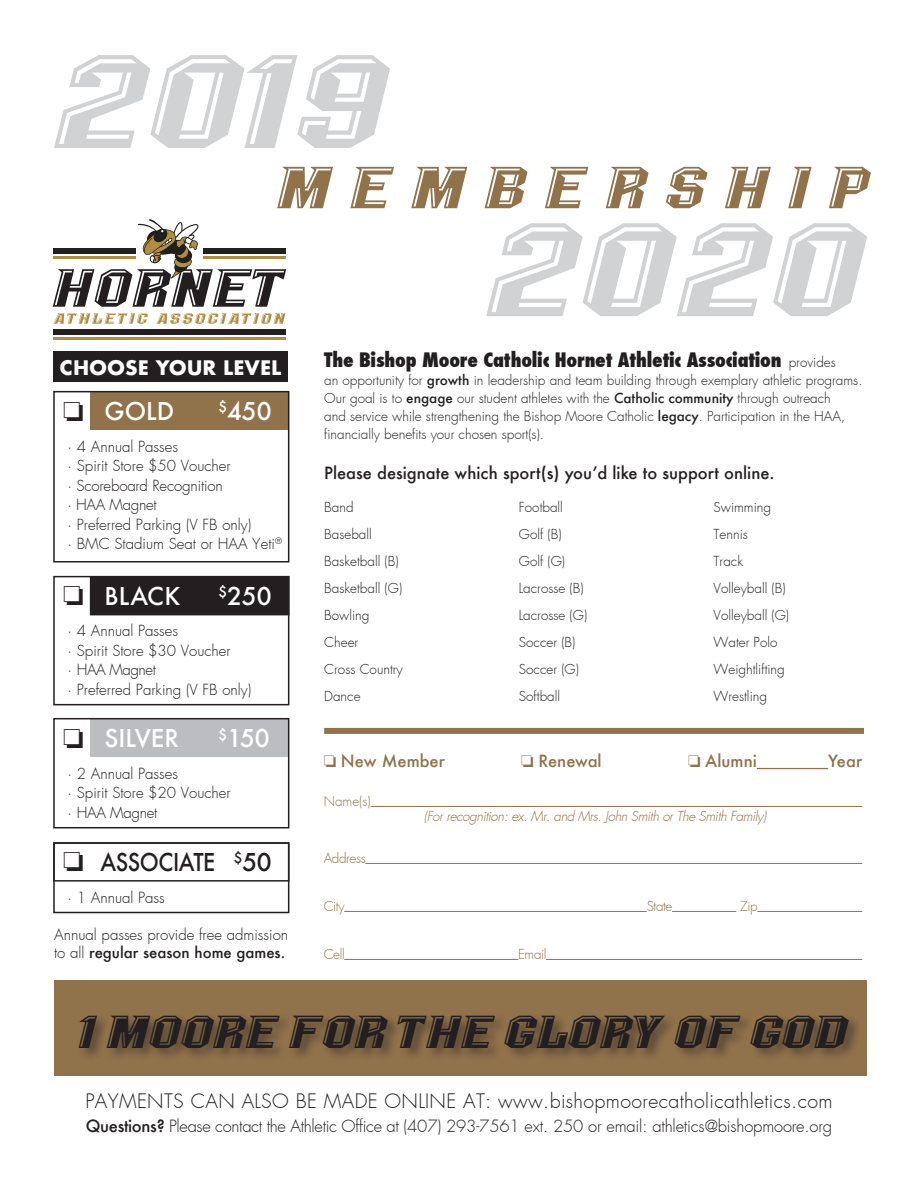
<style>
.page{position:relative;width:918px;height:1188px;background:#fff}
.page>*{position:absolute;margin:0;border:0;box-sizing:border-box;transform-origin:0 0}
.t1{font:129.6px "NCAAUCF Knights Undefined";color:#d1d2d4}
.t2{font:57.75px "NCAAUCF Knights Undefined";letter-spacing:.3em;color:#90724b}
.t3{font:45px "NCAAUCF Knights Undefined";letter-spacing:-.02em;color:#231f20}
.t4{font:500 24px "Futura";color:#fff}
.t5{font:500 24px "Futura";letter-spacing:-.02em;color:#231f20;scale:.89 1}
.t6{font:300 19.5px "Futura";letter-spacing:.02em;color:#231f20}
.t7{font:800 condensed 19.5px "Futura";letter-spacing:-.01em;color:#231f20}
.t8{font:700 19.5px "Futura";color:#fff}
.t9{font:300 16.5px "Futura";letter-spacing:-.01em;color:#231f20}
.t10{font:500 16.5px "Futura";color:#231f20}
.t11{font:500 16.5px "Futura";color:#90724b}
.t12{font:300 15px/18px "Futura";color:#231f20}
.t13{font:300 15px "Futura";letter-spacing:-.02em;color:#231f20}
.t14{font:300 15px "Futura";letter-spacing:-.03em;color:#231f20}
.t15{font:300 13.5px/18px "Futura";color:#231f20}
.t16{font:italic 300 13.5px "Futura";color:#90724b}
.t17{font:300 13.5px "Futura";letter-spacing:-.03em;color:#90724b}
.s1{font-weight:500}
.s2{font-weight:300;font-stretch:normal;font-size:13.5px}
</style>
<div class="page">
<div style="left:55px;top:980px;width:812px;height:96px;background:#90724b"></div>
<div style="left:53px;top:576px;width:236px;height:129px;border:2px solid #231f20"></div>
<svg style="left:54px;top:313px;width:94px;height:11px"></svg>
<svg style="left:156px;top:313px;width:129px;height:11px"></svg>
<svg style="left:53px;top:219px;width:233px;height:88px"></svg>
<div style="left:53px;top:329px;width:233px;height:6px;background:#231f20"></div>
<hr style="left:53px;top:337px;width:233px;height:3px;background:#af8f3f">
<div style="left:53px;top:248px;width:83px;height:6px;background:#231f20"></div>
<hr style="left:53px;top:256px;width:83px;height:3px;background:#af8f3f">
<div style="left:203px;top:248px;width:83px;height:6px;background:#231f20"></div>
<hr style="left:203px;top:256px;width:83px;height:3px;background:#af8f3f">
<div style="left:90px;top:392px;width:199px;height:37px;background:#90724b"></div>
<div style="left:91px;top:577px;width:198px;height:38px;background:#231f20"></div>
<div style="left:90px;top:576px;width:199px;height:39px;border:2px solid #231f20"></div>
<div style="left:90px;top:719px;width:199px;height:38px;background:#bcbdc0"></div>
<div style="left:53px;top:391px;width:236px;height:171px;border:2px solid #231f20"></div>
<div style="left:53px;top:718px;width:236px;height:110px;border:2px solid #231f20"></div>
<hr style="left:757px;top:768px;width:71px;height:1px;background:#90724b">
<hr style="left:371px;top:806px;width:491px;height:1px;background:#90724b">
<hr style="left:365px;top:863px;width:497px;height:1px;background:#90724b">
<hr style="left:344px;top:911px;width:303px;height:1px;background:#90724b">
<hr style="left:672px;top:911px;width:64px;height:1px;background:#90724b">
<hr style="left:757px;top:911px;width:105px;height:1px;background:#90724b">
<hr style="left:344px;top:959px;width:174px;height:1px;background:#90724b">
<hr style="left:546px;top:959px;width:316px;height:1px;background:#90724b">
<div style="left:77px;top:1013px;width:785px;height:49px;background:#231f20;opacity:.5"></div>
<div style="left:324px;top:728px;width:540px;height:6px;background:#90724b"></div>
<div style="left:53px;top:842px;width:236px;height:40px;border:2px solid #231f20"></div>
<div style="left:53px;top:842px;width:236px;height:71px;border:2px solid #231f20"></div>
<div style="left:53px;top:352px;width:235px;height:30px;background:#231f20"></div>
<p class="t1" style="left:54px;top:27px;width:338px">2019</p>
<p class="t2" style="left:277px;top:155px;width:595px">MEMBERSHIP</p>
<p class="t8" style="left:59px;top:353px;width:224px">CHOOSE YOUR LEVEL</p>
<p class="t4" style="left:105px;top:395px;width:71px">GOLD</p>
<p class="t4" style="left:218px;top:395px;width:55px"><sup>$</sup>450</p>
<p class="t12" style="left:68px;top:438px;width:112px">· 4 Annual Passes</p>
<p class="t12" style="left:68px;top:457px;width:165px">· Spirit Store $50 Voucher</p>
<p class="t12" style="left:68px;top:477px;width:157px">· Scoreboard Recognition</p>
<p class="t13" style="left:68px;top:495px;width:91px">· HAA Magnet</p>
<p class="t12" style="left:68px;top:516px;width:185px">· Preferred Parking (V FB only)</p>
<p class="t12" style="left:68px;top:535px;width:216px">· BMC Stadium Seat or HAA Yeti<sup>®</sup></p>
<p class="t4" style="left:105px;top:579px;width:77px">BLACK</p>
<p class="t4" style="left:218px;top:579px;width:55px"><sup>$</sup>250</p>
<p class="t12" style="left:68px;top:622px;width:112px">· 4 Annual Passes</p>
<p class="t12" style="left:68px;top:641px;width:165px">· Spirit Store $30 Voucher</p>
<p class="t14" style="left:68px;top:660px;width:90px">· HAA Magnet</p>
<p class="t12" style="left:68px;top:680px;width:185px">· Preferred Parking (V FB only)</p>
<p class="t4" style="left:105px;top:722px;width:76px">SILVER</p>
<p class="t4" style="left:219px;top:722px;width:53px"><sup>$</sup>150</p>
<p class="t12" style="left:68px;top:765px;width:112px">· 2 Annual Passes</p>
<p class="t12" style="left:68px;top:784px;width:165px">· Spirit Store $20 Voucher</p>
<p class="t13" style="left:68px;top:803px;width:91px">· HAA Magnet</p>
<p class="t5" style="left:100px;top:846px;width:194px">ASSOCIATE <sup>$</sup>50</p>
<p class="t12" style="left:68px;top:888px;width:99px">· 1 Annual Pass</p>
<p class="t12" style="left:54px;top:926px;width:236px">Annual passes provide free admission to all <span class="s1">regular season home games.</span></p>
<p class="t1" style="left:486px;top:196px;width:383px">2020</p>
<p class="t7" style="left:324px;top:347px;width:513px">The Bishop Moore Catholic Hornet Athletic Association <span class="s2">provides</span></p>
<p class="t15" style="left:324px;top:371px;width:540px">an opportunity for <span class="s1">growth</span> in leadership and team building through exemplary athletic programs.<br>Our goal is to <span class="s1">engage</span> our student athletes with the <span class="s1">Catholic community</span> through outreach<br>and service while strengthening the Bishop Moore Catholic <span class="s1">legacy</span>. Participation in the HAA, financially benefits your chosen sport(s).</p>
<p class="t10" style="left:324px;top:461px;width:452px">Please designate which sport(s) you’d like to support online.</p>
<p class="t15" style="left:324px;top:498px;width:31px">Band</p>
<p class="t15" style="left:324px;top:525px;width:49px">Baseball</p>
<p class="t15" style="left:324px;top:552px;width:76px">Basketball (B)</p>
<p class="t15" style="left:324px;top:579px;width:80px">Basketball (G)</p>
<p class="t15" style="left:324px;top:606px;width:47px">Bowling</p>
<p class="t15" style="left:324px;top:633px;width:36px">Cheer</p>
<p class="t15" style="left:324px;top:660px;width:80px">Cross Country</p>
<p class="t15" style="left:324px;top:687px;width:38px">Dance</p>
<p class="t15" style="left:519px;top:498px;width:46px">Football</p>
<p class="t15" style="left:519px;top:525px;width:44px">Golf (B)</p>
<p class="t15" style="left:519px;top:552px;width:48px">Golf (G)</p>
<p class="t15" style="left:519px;top:579px;width:66px">Lacrosse (B)</p>
<p class="t15" style="left:519px;top:606px;width:70px">Lacrosse (G)</p>
<p class="t15" style="left:519px;top:633px;width:58px">Soccer (B)</p>
<p class="t15" style="left:519px;top:660px;width:62px">Soccer (G)</p>
<p class="t15" style="left:519px;top:687px;width:43px">Softball</p>
<p class="t15" style="left:714px;top:498px;width:59px">Swimming</p>
<p class="t15" style="left:714px;top:525px;width:36px">Tennis</p>
<p class="t15" style="left:714px;top:552px;width:31px">Track</p>
<p class="t15" style="left:714px;top:579px;width:74px">Volleyball (B)</p>
<p class="t15" style="left:714px;top:606px;width:77px">Volleyball (G)</p>
<p class="t15" style="left:714px;top:633px;width:65px">Water Polo</p>
<p class="t15" style="left:714px;top:660px;width:73px">Weightlifting</p>
<p class="t15" style="left:714px;top:687px;width:55px">Wrestling</p>
<p class="t11" style="left:324px;top:750px;width:123px">□ New Member</p>
<p class="t11" style="left:521px;top:750px;width:82px">□ Renewal</p>
<p class="t11" style="left:688px;top:750px;width:70px">□ Alumni</p>
<p class="t11" style="left:828px;top:750px;width:36px">Year</p>
<p class="t17" style="left:324px;top:792px;width:49px">Name(s)</p>
<p class="t16" style="left:424px;top:807px;width:347px">(Forrecognition:ex.Mr.and Mrs.JohnSmithorTheSmithFamily)</p>
<p class="t17" style="left:324px;top:849px;width:44px">Address</p>
<p class="t17" style="left:324px;top:897px;width:22px">City</p>
<p class="t17" style="left:647px;top:897px;width:27px">State</p>
<p class="t17" style="left:740px;top:897px;width:19px">Zip</p>
<p class="t17" style="left:324px;top:945px;width:23px">Cell</p>
<p class="t17" style="left:518px;top:945px;width:30px">Email</p>
<p class="t3" style="left:79px;top:1006px;width:771px">1 MOORE FOR THE GLORY OF GOD</p>
<p class="t6" style="left:85px;top:1089px;width:749px">PAYMENTS CAN ALSO BE MADE ONLINE AT: www.bishopmoorecatholicathletics.com</p>
<p class="t9" style="left:86px;top:1116px;width:748px"><span class="s1">Questions?</span> Please contact the Athletic Office at (407) 293-7561 ext. 250 or email: athletics@bishopmoore.org</p>
</div>
